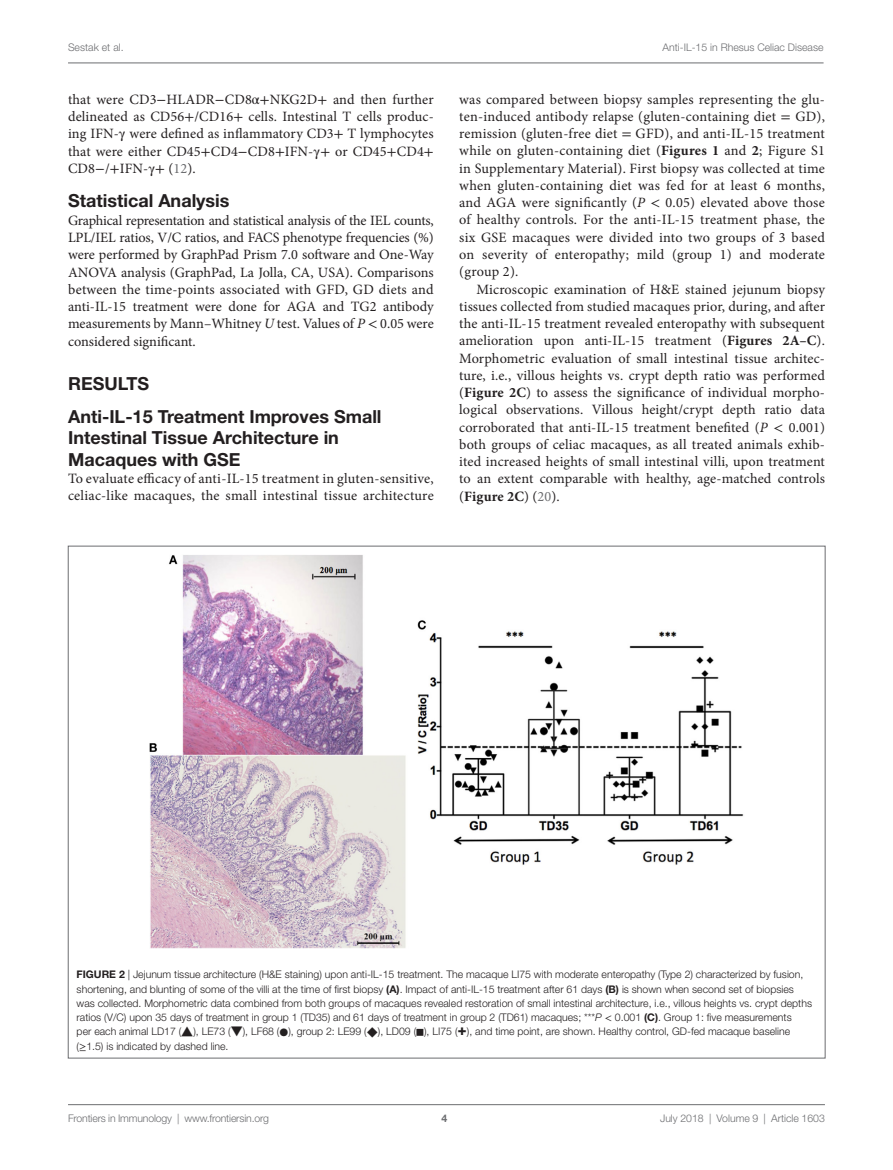
<style>
.page{position:relative;width:893px;height:1170px;background:#fff}
.page>*{position:absolute;margin:0;border:0;box-sizing:border-box;transform-origin:0 0}
.t1{font:700 18px/33.8px "Helvetica Neue LT Std";color:#231f20}
.t2{font:14.25px/17.2px "Minion Pro";letter-spacing:.01em;color:#231f20;text-align:justify}
.t3{font:300 10.5px/14.2px "Helvetica Neue LT Std";color:#231f20}
.t4{font:300 10.5px "Helvetica Neue LT Std";color:#6c6d70}
.t5{font:700 10.5px "Helvetica Neue LT Std";color:#6c6d70}
.s1{font-family:"STIX General"}
.s2{color:#6c6d70}
.s3{font-style:italic}
.s4{font-weight:700}
.s5{font-family:"STIX General";font-weight:400}
</style>
<div class="page">
<img style="left:149px;top:555px;width:595px;height:393px">
<hr style="left:68px;top:63px;width:756px;height:1px;background:#6c6d70">
<hr style="left:68px;top:1104px;width:757px;height:1px;background:#6c6d70">
<p class="t4" style="left:68px;top:41px;width:57px">Sestak et al.</p>
<p class="t4" style="left:662px;top:41px;width:163px">Anti-IL-15 in Rhesus Celiac Disease</p>
<p class="t2" style="left:68px;top:91px;width:367px">that were CD3<span class="s1">−</span>HLADR<span class="s1">−</span>CD8<span class="s1">α+</span>NKG2D<span class="s1">+</span> and then further delineated as CD56<span class="s1">+</span>/CD16<span class="s1">+</span> cells. Intestinal T cells produc&shy;ing IFN-<span class="s1">γ</span> were defined as inflammatory CD3<span class="s1">+</span> T lymphocytes that were either CD45<span class="s1">+</span>CD4<span class="s1">−</span>CD8<span class="s1">+</span>IFN-<span class="s1">γ+</span> or CD45<span class="s1">+</span>CD4<span class="s1">+ </span>CD8<span class="s1">−</span>/<span class="s1">+</span>IFN-<span class="s1">γ+</span> (<span class="s2">12</span>).</p>
<p class="t1" style="left:68px;top:184px;width:163px">Statistical Analysis</p>
<p class="t2" style="left:68px;top:211px;width:367px">Graphical representation and statistical analysis of the IEL counts, LPL/IEL ratios, V/C ratios, and FACS phenotype frequencies (%) were performed by GraphPad Prism 7.0 software and One-Way ANOVA analysis (GraphPad, La Jolla, CA, USA). Comparisons between the time-points associated with GFD, GD diets and anti-IL-15 treatment were done for AGA and TG2 antibody measurements by Mann–Whitney <span class="s3">U</span> test. Values of <span class="s3">P</span> <span class="s1">&lt;</span> 0.05 were considered significant.</p>
<p class="t1" style="left:68px;top:366px;width:13px">RES</p>
<p class="t1" style="left:68px;top:366px;width:315px;text-indent:36px">ULTS<br>Anti-IL-15 Treatment Improves Small</p>
<p class="t1" style="left:68px;top:427px;width:272px;line-height:21px">Intestinal Tissue Architecture in<br>Macaques with GSE</p>
<p class="t2" style="left:68px;top:469px;width:367px">To evaluate efficacy of anti-IL-15 treatment in gluten-sensitive, celiac-like macaques, the small intestinal tissue architecture</p>
<p class="t2" style="left:459px;top:90px;width:367px">was compared between biopsy samples representing the glu&shy;ten-induced antibody relapse (gluten-containing diet <span class="s1">=</span> GD), remission (gluten-free diet <span class="s1">=</span> GFD), and anti-IL-15 treatment while on gluten-containing diet (<span class="s4">Figures 1</span> and <span class="s4">2</span>; Figure S1 in Supplementary Material). First biopsy was collected at time when gluten-containing diet was fed for at least 6 months, and AGA were significantly (<span class="s3">P</span> <span class="s1">&lt;</span> 0.05) elevated above those of healthy controls. For the anti-IL-15 treatment phase, the six GSE macaques were divided into two groups of 3 based on severity of enteropathy; mild (group 1) and moderate (group 2).</p>
<p class="t2" style="left:459px;top:280px;width:367px;text-indent:17px">Microscopic examination of H&amp;E stained jejunum biopsy tissues collected from studied macaques prior, during, and after the anti-IL-15 treatment revealed enteropathy with subsequent amelioration upon anti-IL-15 treatment (<span class="s4">Figures 2A–C</span>).<br>Morphometric evaluation of small intestinal tissue architec&shy;ture, i.e., villous heights vs. crypt depth ratio was performed (<span class="s4">Figure 2C</span>) to assess the significance of individual morpho&shy;logical observations. Villous height/crypt depth ratio data corroborated that anti-IL-15 treatment benefited (<span class="s3">P</span> <span class="s1">&lt;</span> 0.001) both groups of celiac macaques, as all treated animals exhib&shy;ited increased heights of small intestinal villi, upon treatment to an extent comparable with healthy, age-matched controls (<span class="s4">Figure 2C</span>) (<span class="s2">20</span>).</p>
<p class="t3" style="left:77px;top:967px;width:737px"><span class="s4">Figure 2</span> | Jejunum tissue architecture (H&amp;E staining) upon anti-IL-15 treatment. The macaque LI75 with moderate enteropathy (Type 2) characterized by fusion, shortening, and blunting of some of the villi at the time of first biopsy <span class="s4">(A)</span>. Impact of anti-IL-15 treatment after 61 days <span class="s4">(B)</span> is shown when second set of biopsies was collected. Morphometric data combined from both groups of macaques revealed restoration of small intestinal architecture, i.e., villous heights vs. crypt depths ratios (V/C) upon 35 days of treatment in group 1 (TD35) and 61 days of treatment in group 2 (TD61) macaques; ***<span class="s3">P</span> <span class="s5">&lt;</span> 0.001 <span class="s4">(C)</span>. Group 1: five measurements<br>per each animal LD17 (<span class="s5">▲</span>), LE73 (<span class="s5">▼</span>), LF68 (<span class="s5">●</span>), group 2: LE99 (<span class="s5">◆</span>), LD09 (<span class="s5">◼</span>), LI75 ( ), and time point, are shown. Healthy control, GD-fed macaque baseline (<span class="s5">≥</span>1.5) is indicated by dashed line.</p>
<p class="t4" style="left:68px;top:1111px;width:203px">Frontiers in Immunology | www.frontiersin.org</p>
<p class="t4" style="left:660px;top:1111px;width:166px">July 2018 | Volume 9 | Article 1603</p>
<p class="t5" style="left:441px;top:1111px;width:7px">4</p>
</div>
